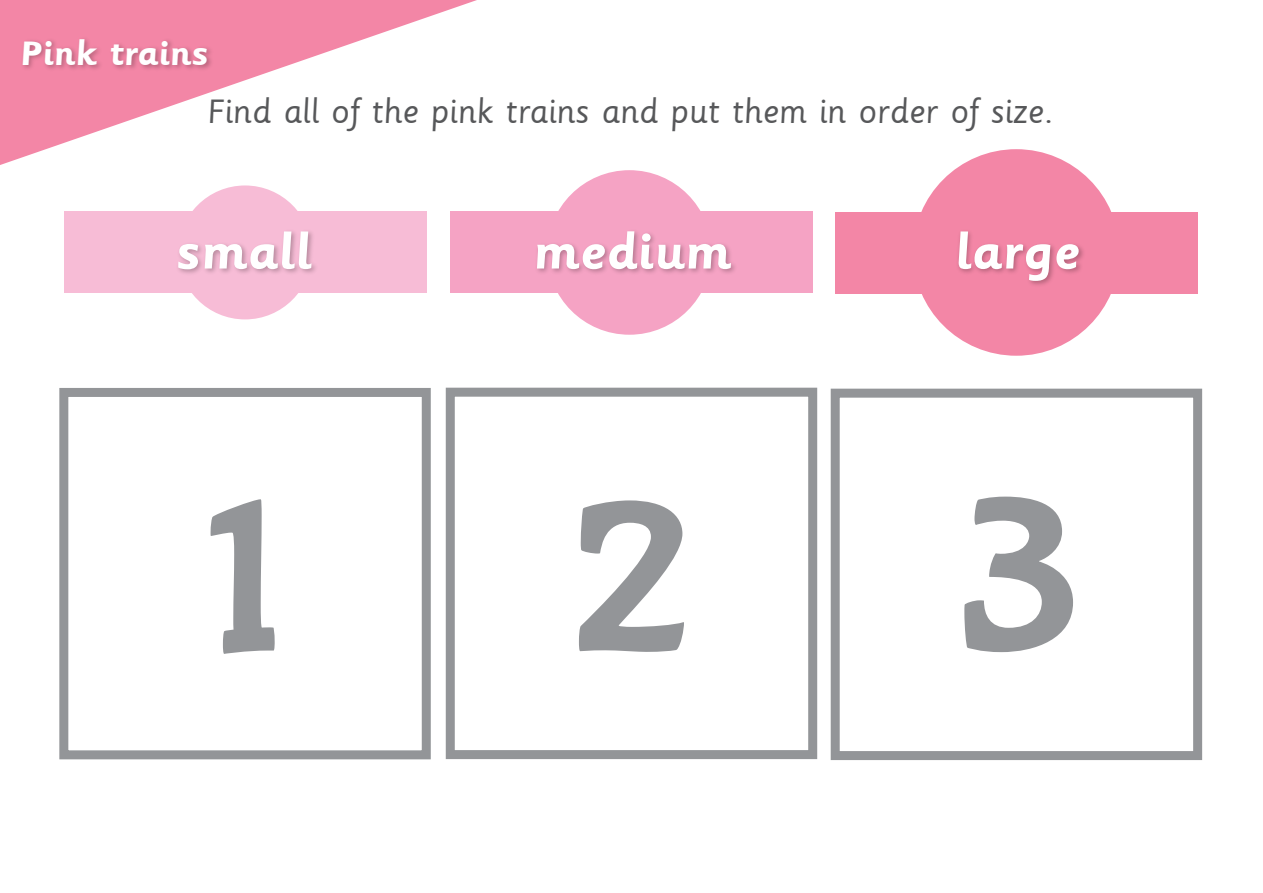
<style>
.page{position:relative;width:1263px;height:893px;background:#fff}
.page>*{position:absolute;margin:0;border:0;box-sizing:border-box;transform-origin:0 0}
.t1{font:225px "Bubblegum Sans";color:#939598}
.t2{font:700 54px "Sassoon Primary Type";color:#fff}
.t3{font:37.5px "Sassoon Primary Type";color:#57585a}
.t4{font:700 37.5px "Sassoon Primary Type";color:#fff}
</style>
<div class="page">
<div style="left:178px;top:185px;width:134px;height:134px;background:#f7bcd6;border-radius:50%"></div>
<div style="left:547px;top:170px;width:165px;height:165px;background:#f5a3c4;border-radius:50%"></div>
<div style="left:913px;top:149px;width:206px;height:207px;background:#f386a6;border-radius:50%"></div>
<div style="left:59px;top:388px;width:372px;height:371px;background:#fff;border:9px solid #939598"></div>
<div style="left:446px;top:388px;width:371px;height:371px;background:#fff;border:9px solid #939598"></div>
<div style="left:831px;top:389px;width:371px;height:371px;background:#fff;border:9px solid #939598"></div>
<div style="left:64px;top:212px;width:362px;height:81px;background:#f7bcd6"></div>
<div style="left:450px;top:212px;width:363px;height:81px;background:#f5a3c4"></div>
<div style="left:835px;top:212px;width:363px;height:81px;background:#f386a6"></div>
<img style="left:178px;top:231px;width:138px;height:43px">
<img style="left:537px;top:231px;width:198px;height:42px">
<img style="left:958px;top:231px;width:125px;height:54px">
<svg style="left:0;top:0;width:477px;height:165px"></svg>
<img style="left:15px;top:30px;width:202px;height:53px">
<p class="t4" style="left:20px;top:32px;width:190px">Pink trains</p>
<p class="t3" style="left:207px;top:91px;width:848px">Find all of the pink trains and put them in order of size.</p>
<h2 class="t2" style="left:176px;top:222px;width:137px">small</h2>
<h2 class="t2" style="left:532px;top:222px;width:200px">medium</h2>
<h2 class="t2" style="left:954px;top:222px;width:127px">large</h2>
<h1 class="t1" style="left:206px;top:460px;width:77px">1</h1>
<h1 class="t1" style="left:572px;top:458px;width:509px">2 3</h1>
</div>
